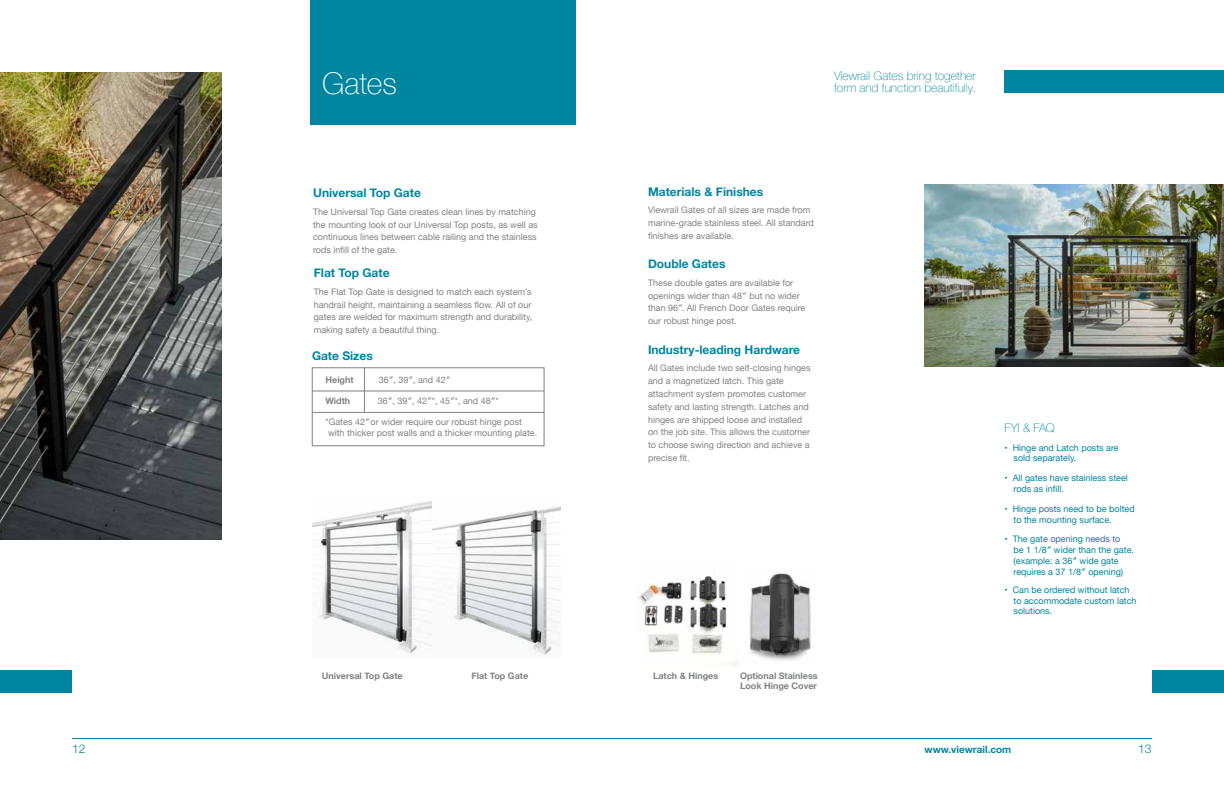
<style>
.page{position:relative;width:1224px;height:792px;background:#fff}
.page>*{position:absolute;margin:0;border:0;box-sizing:border-box;transform-origin:0 0}
.t1{font:100 30px "Helvetica Neue";color:#fff}
.t2{font:700 12px "Helvetica Neue";color:#0085a1}
.t3{font:100 12px/12.4px "Helvetica Neue";color:#0085a1}
.t4{font:300 12px "Helvetica Neue";color:#0085a1}
.t5{font:700 10px "Helvetica Neue";color:#0085a1}
.t6{font:9px/12.8px "Helvetica Neue";color:#808285}
.t7{font:9px/10.8px "Helvetica Neue";color:#0085a1}
.t8{font:700 9px/10.8px "Helvetica Neue";color:#808285}
</style>
<div class="page">
<hr style="left:72px;top:738px;width:1080px;height:1px;background:#0085a1">
<div style="left:310px;top:0;width:266px;height:125px;background:#0085a1"></div>
<div style="left:0;top:670px;width:72px;height:23px;background:#0085a1"></div>
<img style="left:312px;top:501px;width:249px;height:155px">
<svg style="left:320px;top:539px;width:7px;height:7px"></svg>
<div style="left:312px;top:368px;width:232px;height:78px;border:1px solid #808285"></div>
<hr style="left:312px;top:391px;width:232px;height:1px;background:#808285">
<hr style="left:312px;top:412px;width:232px;height:1px;background:#808285">
<hr style="left:364px;top:368px;width:1px;height:44px;background:#808285">
<img style="left:0;top:72px;width:222px;height:468px">
<img style="left:749px;top:573px;width:62px;height:88px">
<div style="left:1152px;top:670px;width:72px;height:23px;background:#0085a1"></div>
<div style="left:1004px;top:70px;width:220px;height:23px;background:#0085a1"></div>
<img style="left:638px;top:572px;width:101px;height:94px">
<img style="left:924px;top:184px;width:300px;height:182px">
<h2 class="t4" style="left:72px;top:739px;width:15px">12</h2>
<h1 class="t1" style="left:322px;top:60px;width:76px">Gates</h1>
<h2 class="t3" style="left:834px;top:69px;width:143px">Viewrail Gates bring together form and function beautifully.</h2>
<h2 class="t2" style="left:313px;top:184px;width:109px">Universal Top Gate</h2>
<p class="t6" style="left:313px;top:206px;width:226px">The Universal Top Gate creates clean lines by matching the mounting look of our Universal Top posts, as well as continuous lines between cable railing and the stainless rods infill of the gate.</p>
<h2 class="t2" style="left:314px;top:264px;width:77px">Flat Top Gate</h2>
<p class="t6" style="left:314px;top:286px;width:220px;text-align:justify">The Flat Top Gate is designed to match each system’s handrail height, maintaining a seamless flow. All of our gates are welded for maximum strength and durability, making safety a beautiful thing.</p>
<h2 class="t2" style="left:312px;top:346px;width:62px">Gate Sizes</h2>
<p class="t8" style="left:326px;top:375px;width:30px">Height</p>
<p class="t6" style="left:379px;top:374px;width:73px">36″, 39″, and 42″</p>
<p class="t8" style="left:326px;top:396px;width:26px">Width</p>
<p class="t6" style="left:378px;top:395px;width:122px">36″, 39″, 42″*, 45″*, and 48″*</p>
<p class="t6" style="left:326px;top:417px;width:213px;line-height:10.8px">*Gates 42″ or wider require our robust hinge post with thicker post walls and a thicker mounting plate.</p>
<h2 class="t2" style="left:648px;top:182px;width:117px">Materials &amp; Finishes</h2>
<p class="t6" style="left:648px;top:204px;width:167px">Viewrail Gates of all sizes are made from marine-grade stainless steel. All standard finishes are available.</p>
<h2 class="t2" style="left:648px;top:255px;width:79px">Double Gates</h2>
<p class="t6" style="left:648px;top:277px;width:159px">These double gates are available for openings wider than 48″ but no wider than 96″. All French Door Gates require our robust hinge post.</p>
<h2 class="t2" style="left:648px;top:340px;width:154px">Industry-leading Hardware</h2>
<p class="t6" style="left:648px;top:362px;width:164px">All Gates include two self-closing hinges and a magnetized latch. This gate attachment system promotes customer safety and lasting strength. Latches and hinges are shipped loose and installed on the job site. This allows the customer to choose swing direction and achieve a precise fit.</p>
<h2 class="t3" style="left:1005px;top:421px;width:52px">FYI &amp; FAQ</h2>
<p class="t7" style="left:1014px;top:443px;width:107px;text-indent:-9px">• Hinge and Latch posts are sold separately.</p>
<p class="t7" style="left:1014px;top:473px;width:116px;text-indent:-9px">• All gates have stainless steel rods as infill.</p>
<p class="t7" style="left:1014px;top:504px;width:123px;text-indent:-9px">• Hinge posts need to be bolted to the mounting surface.</p>
<p class="t7" style="left:1014px;top:534px;width:122px;text-indent:-9px">• The gate opening needs to<br>be 1 1/8″ wider than the gate. (example: a 36″ wide gate requires a 37 1/8″ opening)</p>
<p class="t7" style="left:1014px;top:585px;width:125px;text-indent:-9px">• Can be ordered without latch to accommodate custom latch solutions.</p>
<p class="t8" style="left:322px;top:670px;width:82px">Universal Top Gate</p>
<p class="t8" style="left:471px;top:670px;width:58px">Flat Top Gate</p>
<p class="t8" style="left:653px;top:670px;width:67px">Latch &amp; Hinges</p>
<p class="t8" style="left:740px;top:670px;width:79px">Optional Stainless<br>Look Hinge Cover</p>
<p class="t5" style="left:925px;top:742px;width:88px">www.viewrail.com</p>
<h2 class="t4" style="left:1138px;top:739px;width:15px">13</h2>
</div>
